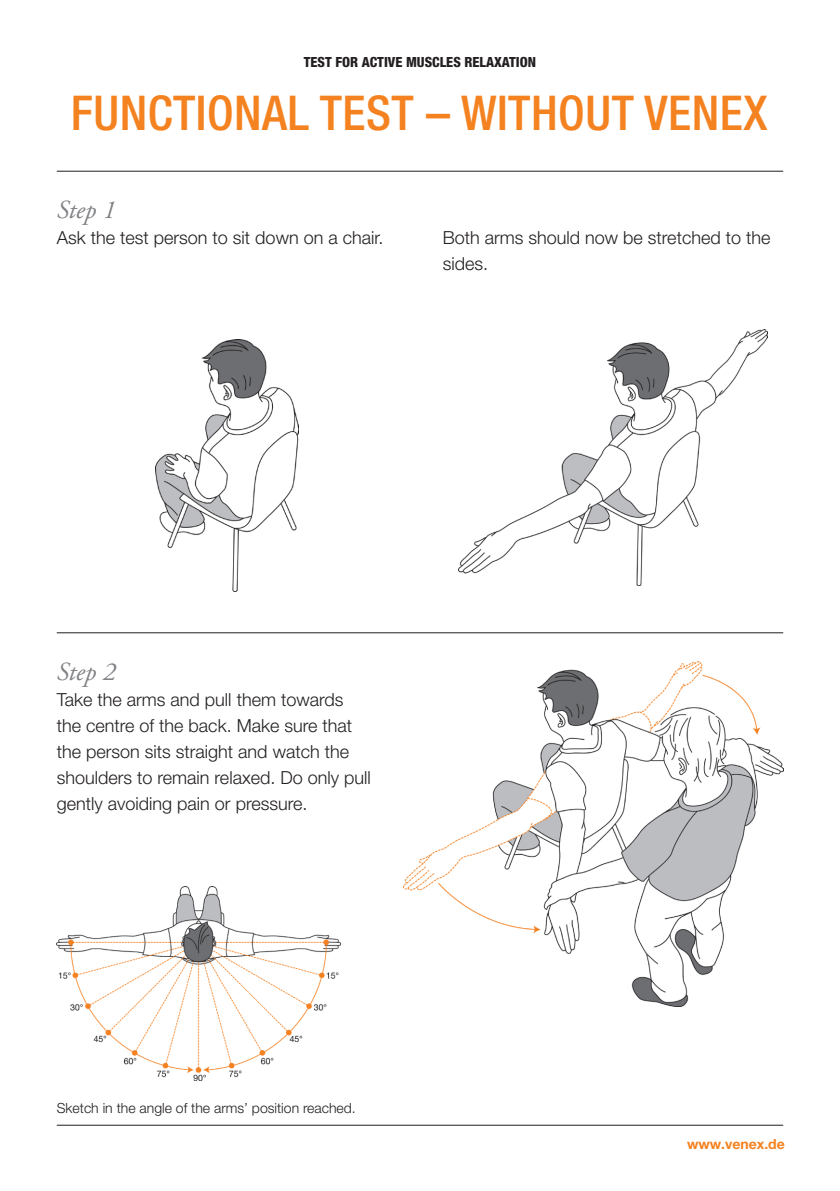
<style>
.page{position:relative;width:840px;height:1191px;background:#fff}
.page>*{position:absolute;margin:0;border:0;box-sizing:border-box;transform-origin:0 0}
.t1{font:500 condensed 48px "Helvetica Neue LT Pro";letter-spacing:.01em;color:#f58220}
.t2{font:italic 26px "Adobe Garamond Pro";color:#808285}
.t3{font:300 18px/26px "Helvetica Neue LT Pro";color:#231f20}
.t4{font:300 14px "Helvetica Neue LT Pro";color:#231f20}
.Seitentitel{font:800 condensed 14px "Helvetica Neue LT Pro";color:#231f20}
.t5{font:700 14px "Helvetica Neue LT Pro";color:#f58220}
</style>
<div class="page">
<img style="left:403px;top:662px;width:379px;height:345px">
<img style="left:155px;top:340px;width:143px;height:252px">
<img style="left:458px;top:329px;width:309px;height:257px">
<hr style="left:57px;top:1124px;width:725px;height:1px;background:#231f20">
<hr style="left:57px;top:171px;width:725px;height:1px;background:#231f20">
<hr style="left:57px;top:632px;width:725px;height:1px;background:#231f20">
<img style="left:57px;top:886px;width:283px;height:194px">
<p class="Seitentitel" style="left:304px;top:53px;width:234px">TEST FOR ACTIVE MUSCLES RELAXATION</p>
<p class="t1" style="left:71px;top:84px;width:698px">FUNCTIONAL TEST – WITHOUT VENEX</p>
<h2 class="t2" style="left:57px;top:194px;width:61px">Step 1</h2>
<h2 class="t3" style="left:57px;top:224px;width:328px">Ask the test person to sit down on a chair.</h2>
<h2 class="t3" style="left:442px;top:224px;width:329px">Both arms should now be stretched to the sides.</h2>
<h2 class="t2" style="left:57px;top:655px;width:61px">Step 2</h2>
<h2 class="t3" style="left:57px;top:685px;width:315px">Take the arms and pull them towards the centre of the back. Make sure that the person sits straight and watch the shoulders to remain relaxed. Do only pull gently avoiding pain or pressure.</h2>
<h2 class="t4" style="left:57px;top:1099px;width:300px">Sketch in the angle of the arms’ position reached.</h2>
<p class="t5" style="left:686px;top:1135px;width:99px">www.venex.de</p>
</div>
